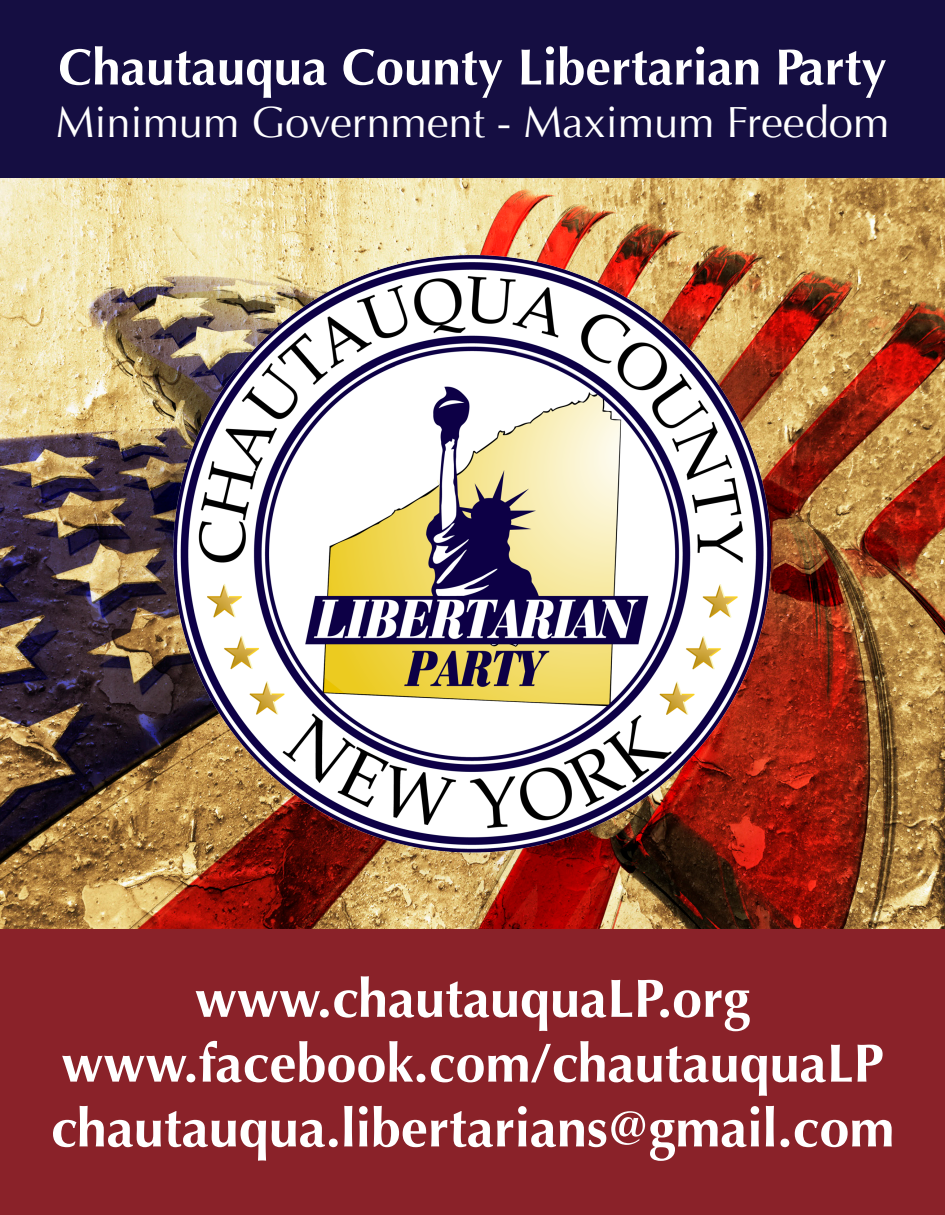
<style>
.page{position:relative;width:945px;height:1215px;background:#fff}
.page>*{position:absolute;margin:0;border:0;box-sizing:border-box;transform-origin:0 0}
.t1{font:700 54px/64.8px "Optima";color:#fff;text-align:center}
.t2{font:700 51px "Optima";color:#fff}
.t3{font:43.5px "Optima";color:#fff}
</style>
<div class="page">
<img style="left:0;top:178px;width:945px;height:751px">
<img style="left:164px;top:241px;width:606px;height:688px">
<div style="left:0;top:0;width:945px;height:178px;background:#150e42"></div>
<div style="left:0;top:929px;width:945px;height:286px;background:#8a2229"></div>
<p class="t2" style="left:58px;top:37px;width:830px">Chautauqua County Libertarian Party</p>
<p class="t3" style="left:56px;top:97px;width:835px">Minimum Government - Maximum Freedom</p>
<p class="t1" style="left:51px;top:967px;width:845px">www.chautauquaLP.org www.facebook.com/chautauquaLP chautauqua.libertarians@gmail.com</p>
</div>
